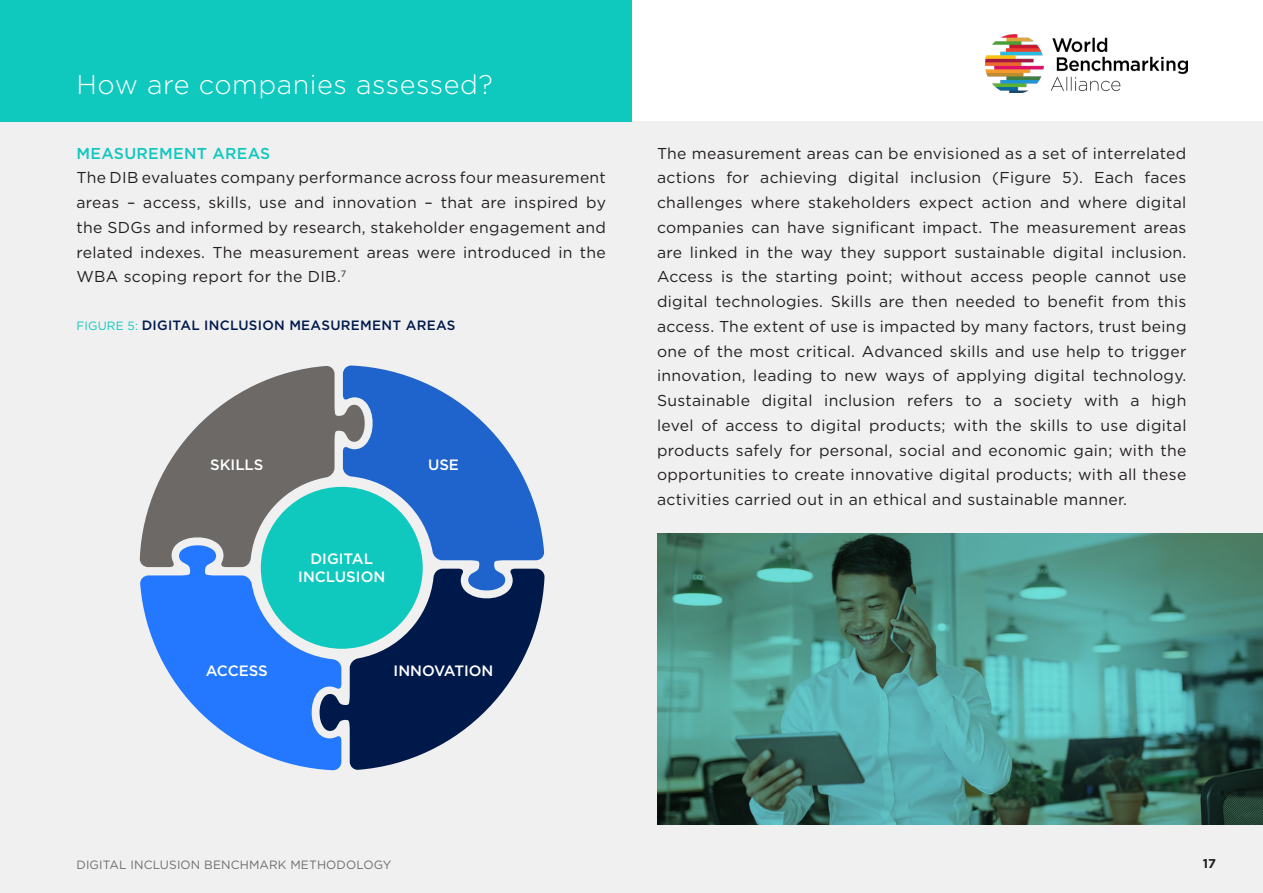
<style>
.page{position:relative;width:1263px;height:893px;background:#fff}
.page>*{position:absolute;margin:0;border:0;box-sizing:border-box;transform-origin:0 0}
.t1{font:300 27px "Gotham";letter-spacing:.02em;color:#fff}
.t2{font:15.75px/24.8px "Gotham";letter-spacing:.02em;color:#231f20;text-align:justify}
.t3{font:500 15.75px "Gotham";letter-spacing:.02em;color:#0fc8be}
.t4{font:500 15px/18px "Gotham";color:#fff;text-align:center}
.t5{font:500 13.5px "Gotham";letter-spacing:.02em;color:#00194b}
.t6{font:700 12.75px "Gotham";color:#231f20}
.t7{font:12px "Gotham";letter-spacing:.01em;color:#6c6d70}
.s1{font-weight:400;font-size:12px;color:#0fc8be}
</style>
<div class="page">
<img style="left:985px;top:35px;width:202px;height:58px">
<div style="left:0;top:121px;width:1263px;height:772px;background:#f0f0f0"></div>
<div style="left:0;top:0;width:631px;height:121px;background:#0fc8be"></div>
<svg style="left:140px;top:366px;width:203px;height:179px;fill:#6c6966"></svg>
<svg style="left:140px;top:545px;width:179px;height:225px;fill:#2378ff"></svg>
<svg style="left:343px;top:365px;width:201px;height:204px;fill:#1e64cc"></svg>
<svg style="left:319px;top:569px;width:226px;height:201px;fill:#00194b"></svg>
<div style="left:261px;top:487px;width:162px;height:162px;background:#0fc8be;border-radius:50%"></div>
<svg style="left:657px;top:533px;width:606px;height:292px;background:#488a81"></svg>
<p class="t1" style="left:77px;top:69px;width:418px">How are companies assessed?</p>
<p class="t3" style="left:77px;top:143px;width:195px">MEASUREMENT AREAS</p>
<p class="t2" style="left:77px;top:165px;width:531px">The DIB evaluates company performance across four measurement areas – access, skills, use and innovation – that are inspired by the SDGs and informed by research, stakeholder engagement and related indexes. The measurement areas were introduced in the WBA scoping report for the DIB.<sup>7</sup></p>
<p class="t5" style="left:77px;top:318px;width:380px"><span class="s1">FIGURE 5:</span> DIGITAL INCLUSION MEASUREMENT AREAS</p>
<p class="t4" style="left:210px;top:455px;width:55px">SKILLS</p>
<p class="t4" style="left:428px;top:455px;width:33px">USE</p>
<p class="t4" style="left:298px;top:549px;width:88px">DIGITAL<br>INCLUSION</p>
<p class="t4" style="left:206px;top:661px;width:64px">ACCESS</p>
<p class="t4" style="left:394px;top:661px;width:101px">INNOVATION</p>
<p class="t2" style="left:657px;top:140px;width:531px">The measurement areas can be envisioned as a set of interrelated actions for achieving digital inclusion (Figure 5). Each faces challenges where stakeholders expect action and where digital companies can have significant impact. The measurement areas are linked in the way they support sustainable digital inclusion.<br>Access is the starting point; without access people cannot use digital technologies. Skills are then needed to benefit from this access. The extent of use is impacted by many factors, trust being one of the most critical. Advanced skills and use help to trigger innovation, leading to new ways of applying digital technology.<br>Sustainable digital inclusion refers to a society with a high level of access to digital products; with the skills to use digital products safely for personal, social and economic gain; with the opportunities to create innovative digital products; with all these activities carried out in an ethical and sustainable manner.</p>
<p class="t7" style="left:77px;top:857px;width:317px">DIGITAL INCLUSION BENCHMARK METHODOLOGY</p>
<p class="t6" style="left:1203px;top:856px;width:15px">17</p>
</div>
